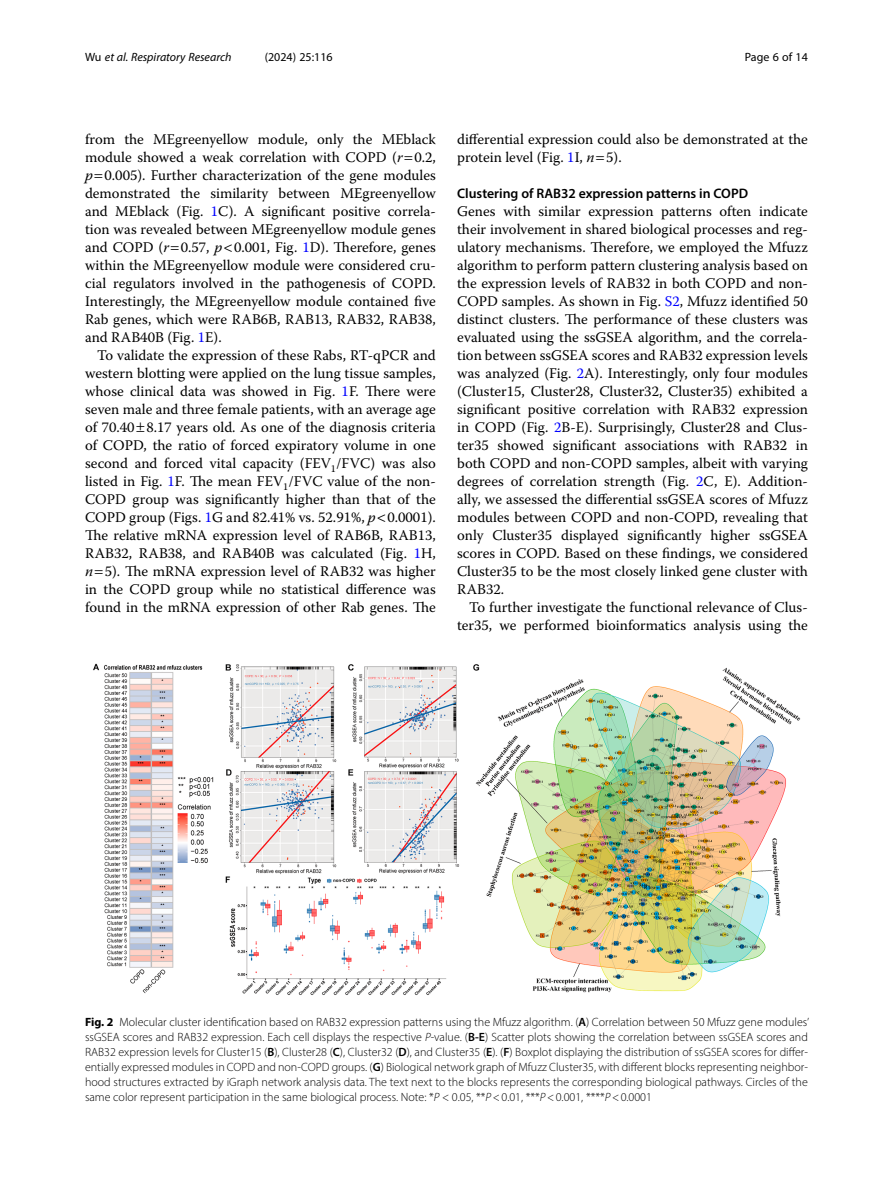
<style>
.page{position:relative;width:893px;height:1191px;background:#fff}
.page>*{position:absolute;margin:0;border:0;box-sizing:border-box;transform-origin:0 0}
.Body_Text{font:14.7px/18px "Warnock Pro";color:#000;text-align:justify}
.Body_Text_Indent{font:14.7px/18px "Warnock Pro";color:#000;text-align:justify}
.Head_2{font:600 13.8px "Myriad Pro";color:#000}
.Figure_Caption{font:300 12px/15px "Myriad Pro";color:#000;text-align:justify}
.t1{font:italic 12px "Myriad Pro";color:#000}
.t2{font:12px "Myriad Pro";color:#000}
.s1{font-style:normal}
.s2{font-style:italic}
.s3{color:#00f}
.s4{font-weight:700}
.s5{font-weight:600}
</style>
<div class="page">
<img style="left:93px;top:663px;width:708px;height:332px">
<p class="t1" style="left:85px;top:50px;width:148px"><span class="s1">Wu</span> et al. Respiratory Research</p>
<p class="t2" style="left:265px;top:50px;width:70px">(2024) 25:116</p>
<p class="t2" style="left:745px;top:50px;width:65px">Page 6 of 14</p>
<p class="Body_Text" style="left:85px;top:130px;width:352px">from the MEgreenyellow module, only the MEblack module showed a weak correlation with COPD (<span class="s2">r</span> 0.2, <span class="s2">p</span> 0.005). Further characterization of the gene modules demonstrated the similarity between MEgreenyellow and MEblack (Fig. <span class="s3">1</span>C). A significant positive correla&shy;tion was revealed between MEgreenyellow module genes and COPD (<span class="s2">r</span> 0.57, <span class="s2">p</span> 0.001, Fig. <span class="s3">1</span>D). Therefore, genes within the MEgreenyellow module were considered cru&shy;cial regulators involved in the pathogenesis of COPD.<br>Interestingly, the MEgreenyellow module contained five Rab genes, which were RAB6B, RAB13, RAB32, RAB38, and RAB40B (Fig. <span class="s3">1</span>E).</p>
<p class="Body_Text_Indent" style="left:85px;top:346px;width:352px;text-indent:12px">To validate the expression of these Rabs, RT-qPCR and western blotting were applied on the lung tissue samples, whose clinical data was showed in Fig. <span class="s3">1</span>F. There were seven male and three female patients, with an average age of 70.40 8.17 years old. As one of the diagnosis criteria of COPD, the ratio of forced expiratory volume in one second and forced vital capacity (FEV<sub>1</sub>/FVC) was also listed in Fig. <span class="s3">1</span>F. The mean FEV<sub>1</sub>/FVC value of the non-COPD group was significantly higher than that of the COPD group (Figs. <span class="s3">1</span>G and 82.41% vs. 52.91%, <span class="s2">p</span> 0.0001).<br>The relative mRNA expression level of RAB6B, RAB13, RAB32, RAB38, and RAB40B was calculated (Fig. <span class="s3">1</span>H, <span class="s2">n</span> 5). The mRNA expression level of RAB32 was higher in the COPD group while no statistical difference was found in the mRNA expression of other Rab genes. The</p>
<p class="Body_Text_Indent" style="left:457px;top:130px;width:352px">differential expression could also be demonstrated at the protein level (Fig. <span class="s3">1</span>I, <span class="s2">n</span> 5).</p>
<p class="Head_2" style="left:457px;top:185px;width:293px">Clustering of RAB32 expression patterns in COPD</p>
<p class="Body_Text" style="left:457px;top:202px;width:352px">Genes with similar expression patterns often indicate their involvement in shared biological processes and reg&shy;ulatory mechanisms. Therefore, we employed the Mfuzz algorithm to perform pattern clustering analysis based on the expression levels of RAB32 in both COPD and non-COPD samples. As shown in Fig. <span class="s3">S2</span>, Mfuzz identified 50 distinct clusters. The performance of these clusters was evaluated using the ssGSEA algorithm, and the correla&shy;tion between ssGSEA scores and RAB32 expression levels was analyzed (Fig. <span class="s3">2</span>A). Interestingly, only four modules (Cluster15, Cluster28, Cluster32, Cluster35) exhibited a significant positive correlation with RAB32 expression in COPD (Fig. <span class="s3">2</span>B-E). Surprisingly, Cluster28 and Clus&shy;ter35 showed significant associations with RAB32 in both COPD and non-COPD samples, albeit with varying degrees of correlation strength (Fig. <span class="s3">2</span>C, E). Addition&shy;ally, we assessed the differential ssGSEA scores of Mfuzz modules between COPD and non-COPD, revealing that only Cluster35 displayed significantly higher ssGSEA scores in COPD. Based on these findings, we considered Cluster35 to be the most closely linked gene cluster with RAB32.</p>
<p class="Body_Text_Indent" style="left:457px;top:598px;width:352px;text-align:right">To further investigate the functional relevance of Clus&shy;ter35, we performed bioinformatics analysis using the</p>
<p class="Figure_Caption" style="left:85px;top:1014px;width:726px"><span class="s4">Fig. 2</span> Molecular cluster identification based on RAB32 expression patterns using the Mfuzz algorithm. (<span class="s5">A</span>) Correlation between 50 Mfuzz gene modules’ ssGSEA scores and RAB32 expression. Each cell displays the respective <span class="s2">P</span>-value. (<span class="s5">B-E</span>) Scatter plots showing the correlation between ssGSEA scores and RAB32 expression levels for Cluster15 (<span class="s5">B</span>), Cluster28 (<span class="s5">C</span>), Cluster32 (<span class="s5">D</span>), and Cluster35 (<span class="s5">E</span>). (<span class="s5">F</span>) Boxplot displaying the distribution of ssGSEA scores for differ&shy;entially expressed modules in COPD and non-COPD groups. (<span class="s5">G</span>) Biological network graph of Mfuzz Cluster35, with different blocks representing neighbor&shy;hood structures extracted by iGraph network analysis data. The text next to the blocks represents the corresponding biological pathways. Circles of the same color represent participation in the same biological process. Note: *<span class="s2">P</span> &lt; 0.05, **<span class="s2">P</span>&lt;0.01, ***<span class="s2">P</span>&lt;0.001, ****<span class="s2">P</span>&lt;0.0001</p>
</div>
